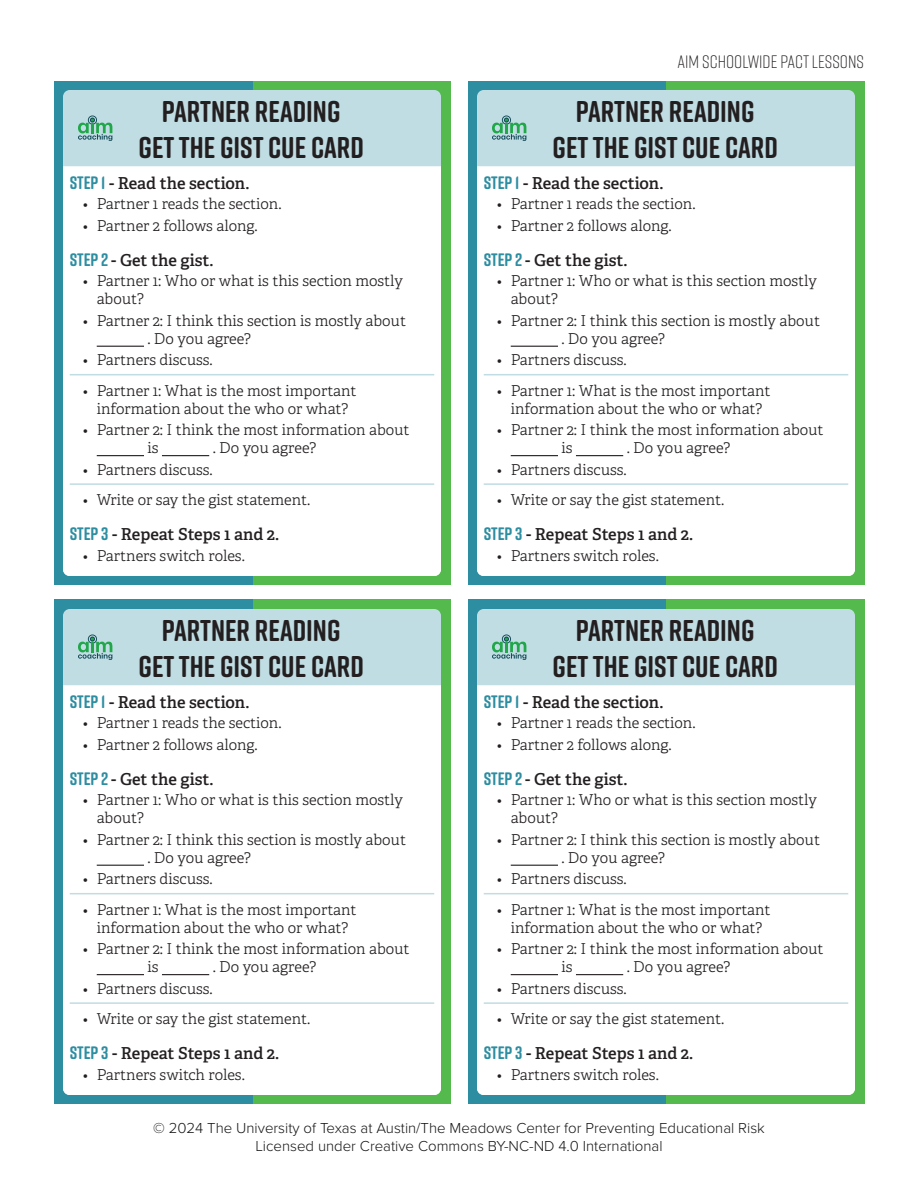
<style>
.page{position:relative;width:918px;height:1188px;background:#fff}
.page>*{position:absolute;margin:0;border:0;box-sizing:border-box;transform-origin:0 0}
.t1{font:700 30px/36px "Rift Soft";color:#231f20;text-align:center}
.t2{font:300 18px "Rift Soft";color:#231f20}
.t3{font:600 16.5px "Adelle";color:#231f20}
.t4{font:300 15px/18px "Adelle";color:#231f20}
.t5{font:300 15px "Proxima Nova";color:#151515}
.s1{font-family:"Rift Soft";font-weight:700;font-size:18px;color:#2d8da1}
.s2{font-family:"Myriad Pro";font-weight:600}
</style>
<div class="page">
<div style="left:54px;top:600px;width:396px;height:504px;background:#54ba4e"></div>
<div style="left:54px;top:600px;width:198px;height:504px;background:#2d8da1"></div>
<div style="left:468px;top:600px;width:396px;height:504px;background:#54ba4e"></div>
<div style="left:468px;top:600px;width:198px;height:504px;background:#2d8da1"></div>
<div style="left:468px;top:81px;width:396px;height:504px;background:#54ba4e"></div>
<div style="left:468px;top:81px;width:198px;height:504px;background:#2d8da1"></div>
<div style="left:54px;top:81px;width:396px;height:504px;background:#54ba4e"></div>
<div style="left:54px;top:81px;width:198px;height:504px;background:#2d8da1"></div>
<div style="left:63px;top:166px;width:378px;height:410px;background:#fff"></div>
<hr style="left:70px;top:374px;width:364px;height:1px;background:#c0dde3">
<hr style="left:70px;top:483px;width:364px;height:2px;background:#c0dde3">
<hr style="left:97px;top:346px;width:47px;height:1px;background:#231f20">
<hr style="left:97px;top:455px;width:47px;height:1px;background:#231f20">
<hr style="left:162px;top:455px;width:47px;height:1px;background:#231f20">
<div style="left:63px;top:90px;width:378px;height:76px;background:#c0dde3"></div>
<div style="left:63px;top:685px;width:378px;height:410px;background:#fff"></div>
<hr style="left:70px;top:893px;width:364px;height:1px;background:#c0dde3">
<hr style="left:70px;top:1002px;width:364px;height:2px;background:#c0dde3">
<hr style="left:97px;top:865px;width:47px;height:1px;background:#231f20">
<hr style="left:97px;top:974px;width:47px;height:1px;background:#231f20">
<hr style="left:162px;top:974px;width:47px;height:1px;background:#231f20">
<div style="left:63px;top:609px;width:378px;height:76px;background:#c0dde3"></div>
<div style="left:477px;top:166px;width:378px;height:410px;background:#fff"></div>
<hr style="left:484px;top:374px;width:364px;height:1px;background:#c0dde3">
<hr style="left:484px;top:483px;width:364px;height:2px;background:#c0dde3">
<hr style="left:511px;top:346px;width:47px;height:1px;background:#231f20">
<hr style="left:511px;top:455px;width:47px;height:1px;background:#231f20">
<hr style="left:576px;top:455px;width:47px;height:1px;background:#231f20">
<div style="left:477px;top:90px;width:378px;height:76px;background:#c0dde3"></div>
<div style="left:477px;top:685px;width:378px;height:410px;background:#fff"></div>
<hr style="left:484px;top:893px;width:364px;height:1px;background:#c0dde3">
<hr style="left:484px;top:1002px;width:364px;height:2px;background:#c0dde3">
<hr style="left:511px;top:865px;width:47px;height:1px;background:#231f20">
<hr style="left:511px;top:974px;width:47px;height:1px;background:#231f20">
<hr style="left:576px;top:974px;width:47px;height:1px;background:#231f20">
<div style="left:477px;top:609px;width:378px;height:76px;background:#c0dde3"></div>
<h1 class="t1" style="left:139px;top:96px;width:227px">PARTNER READING<br>GET THE GIST CUE CARD</h1>
<p class="t3" style="left:70px;top:176px;width:181px"><span class="s1">STEP 1</span> - Read the section.</p>
<p class="t4" style="left:83px;top:196px;width:200px"><span class="s2">•</span> Partner 1 reads the section.</p>
<p class="t4" style="left:83px;top:218px;width:176px"><span class="s2">•</span> Partner 2 follows along.</p>
<p class="t3" style="left:70px;top:253px;width:145px"><span class="s1">STEP 2</span> - Get the gist.</p>
<p class="t4" style="left:97px;top:273px;width:308px;text-indent:-14px"><span class="s2">•</span> Partner 1: Who or what is this section mostly about?</p>
<p class="t4" style="left:147px;top:313px;width:260px;text-indent:-64px"><span class="s2">•</span> Partner 2: I think this section is mostly about . Do you agree?</p>
<p class="t4" style="left:83px;top:352px;width:131px"><span class="s2">•</span> Partners discuss.</p>
<p class="t4" style="left:83px;top:383px;width:275px;text-align:center"><span class="s2">•</span> Partner 1: What is the most important information about the who or what?</p>
<p class="t4" style="left:147px;top:422px;width:264px;text-indent:-64px"><span class="s2">•</span> Partner 2: I think the most information about is</p>
<p class="t4" style="left:213px;top:440px;width:105px">. Do you agree?</p>
<p class="t4" style="left:83px;top:462px;width:131px"><span class="s2">•</span> Partners discuss.</p>
<p class="t4" style="left:83px;top:492px;width:228px"><span class="s2">•</span> Write or say the gist statement.</p>
<p class="t3" style="left:70px;top:528px;width:211px"><span class="s1">STEP 3</span> - Repeat Steps 1 and 2.</p>
<p class="t4" style="left:83px;top:548px;width:163px"><span class="s2">•</span> Partners switch roles.</p>
<h1 class="t1" style="left:139px;top:615px;width:227px">PARTNER READING<br>GET THE GIST CUE CARD</h1>
<p class="t3" style="left:70px;top:695px;width:181px"><span class="s1">STEP 1</span> - Read the section.</p>
<p class="t4" style="left:83px;top:715px;width:200px"><span class="s2">•</span> Partner 1 reads the section.</p>
<p class="t4" style="left:83px;top:737px;width:176px"><span class="s2">•</span> Partner 2 follows along.</p>
<p class="t3" style="left:70px;top:772px;width:145px"><span class="s1">STEP 2</span> - Get the gist.</p>
<p class="t4" style="left:97px;top:792px;width:308px;text-indent:-14px"><span class="s2">•</span> Partner 1: Who or what is this section mostly about?</p>
<p class="t4" style="left:147px;top:832px;width:260px;text-indent:-64px"><span class="s2">•</span> Partner 2: I think this section is mostly about . Do you agree?</p>
<p class="t4" style="left:83px;top:871px;width:131px"><span class="s2">•</span> Partners discuss.</p>
<p class="t4" style="left:83px;top:902px;width:275px;text-align:center"><span class="s2">•</span> Partner 1: What is the most important information about the who or what?</p>
<p class="t4" style="left:147px;top:941px;width:264px;text-indent:-64px"><span class="s2">•</span> Partner 2: I think the most information about is</p>
<p class="t4" style="left:213px;top:959px;width:105px">. Do you agree?</p>
<p class="t4" style="left:83px;top:981px;width:131px"><span class="s2">•</span> Partners discuss.</p>
<p class="t4" style="left:83px;top:1011px;width:228px"><span class="s2">•</span> Write or say the gist statement.</p>
<p class="t3" style="left:70px;top:1047px;width:211px"><span class="s1">STEP 3</span> - Repeat Steps 1 and 2.</p>
<p class="t4" style="left:83px;top:1067px;width:163px"><span class="s2">•</span> Partners switch roles.</p>
<p class="t2" style="left:678px;top:54px;width:188px">AIM SCHOOLWIDE PACT LESSONS</p>
<h1 class="t1" style="left:553px;top:96px;width:227px">PARTNER READING<br>GET THE GIST CUE CARD</h1>
<p class="t3" style="left:484px;top:176px;width:181px"><span class="s1">STEP 1</span> - Read the section.</p>
<p class="t4" style="left:497px;top:196px;width:200px"><span class="s2">•</span> Partner 1 reads the section.</p>
<p class="t4" style="left:497px;top:218px;width:176px"><span class="s2">•</span> Partner 2 follows along.</p>
<p class="t3" style="left:484px;top:253px;width:145px"><span class="s1">STEP 2</span> - Get the gist.</p>
<p class="t4" style="left:511px;top:273px;width:308px;text-indent:-14px"><span class="s2">•</span> Partner 1: Who or what is this section mostly about?</p>
<p class="t4" style="left:561px;top:313px;width:260px;text-indent:-64px"><span class="s2">•</span> Partner 2: I think this section is mostly about . Do you agree?</p>
<p class="t4" style="left:497px;top:352px;width:131px"><span class="s2">•</span> Partners discuss.</p>
<p class="t4" style="left:497px;top:383px;width:275px;text-align:center"><span class="s2">•</span> Partner 1: What is the most important information about the who or what?</p>
<p class="t4" style="left:561px;top:422px;width:264px;text-indent:-64px"><span class="s2">•</span> Partner 2: I think the most information about is</p>
<p class="t4" style="left:627px;top:440px;width:105px">. Do you agree?</p>
<p class="t4" style="left:497px;top:462px;width:131px"><span class="s2">•</span> Partners discuss.</p>
<p class="t4" style="left:497px;top:492px;width:228px"><span class="s2">•</span> Write or say the gist statement.</p>
<p class="t3" style="left:484px;top:528px;width:211px"><span class="s1">STEP 3</span> - Repeat Steps 1 and 2.</p>
<p class="t4" style="left:497px;top:548px;width:163px"><span class="s2">•</span> Partners switch roles.</p>
<h1 class="t1" style="left:553px;top:615px;width:227px">PARTNER READING<br>GET THE GIST CUE CARD</h1>
<p class="t3" style="left:484px;top:695px;width:181px"><span class="s1">STEP 1</span> - Read the section.</p>
<p class="t4" style="left:497px;top:715px;width:200px"><span class="s2">•</span> Partner 1 reads the section.</p>
<p class="t4" style="left:497px;top:737px;width:176px"><span class="s2">•</span> Partner 2 follows along.</p>
<p class="t3" style="left:484px;top:772px;width:145px"><span class="s1">STEP 2</span> - Get the gist.</p>
<p class="t4" style="left:511px;top:792px;width:308px;text-indent:-14px"><span class="s2">•</span> Partner 1: Who or what is this section mostly about?</p>
<p class="t4" style="left:561px;top:832px;width:260px;text-indent:-64px"><span class="s2">•</span> Partner 2: I think this section is mostly about . Do you agree?</p>
<p class="t4" style="left:497px;top:871px;width:131px"><span class="s2">•</span> Partners discuss.</p>
<p class="t4" style="left:497px;top:902px;width:275px;text-align:center"><span class="s2">•</span> Partner 1: What is the most important information about the who or what?</p>
<p class="t4" style="left:561px;top:941px;width:264px;text-indent:-64px"><span class="s2">•</span> Partner 2: I think the most information about is</p>
<p class="t4" style="left:627px;top:959px;width:105px">. Do you agree?</p>
<p class="t4" style="left:497px;top:981px;width:131px"><span class="s2">•</span> Partners discuss.</p>
<p class="t4" style="left:497px;top:1011px;width:228px"><span class="s2">•</span> Write or say the gist statement.</p>
<p class="t3" style="left:484px;top:1047px;width:211px"><span class="s1">STEP 3</span> - Repeat Steps 1 and 2.</p>
<p class="t4" style="left:497px;top:1067px;width:163px"><span class="s2">•</span> Partners switch roles.</p>
<p class="t5" style="left:153px;top:1121px;width:613px">© 2024 The University of Texas at Austin/The Meadows Center for Preventing Educational Risk</p>
<p class="t5" style="left:255px;top:1139px;width:409px">Licensed under Creative Commons BY-NC-ND 4.0 International</p>
</div>
